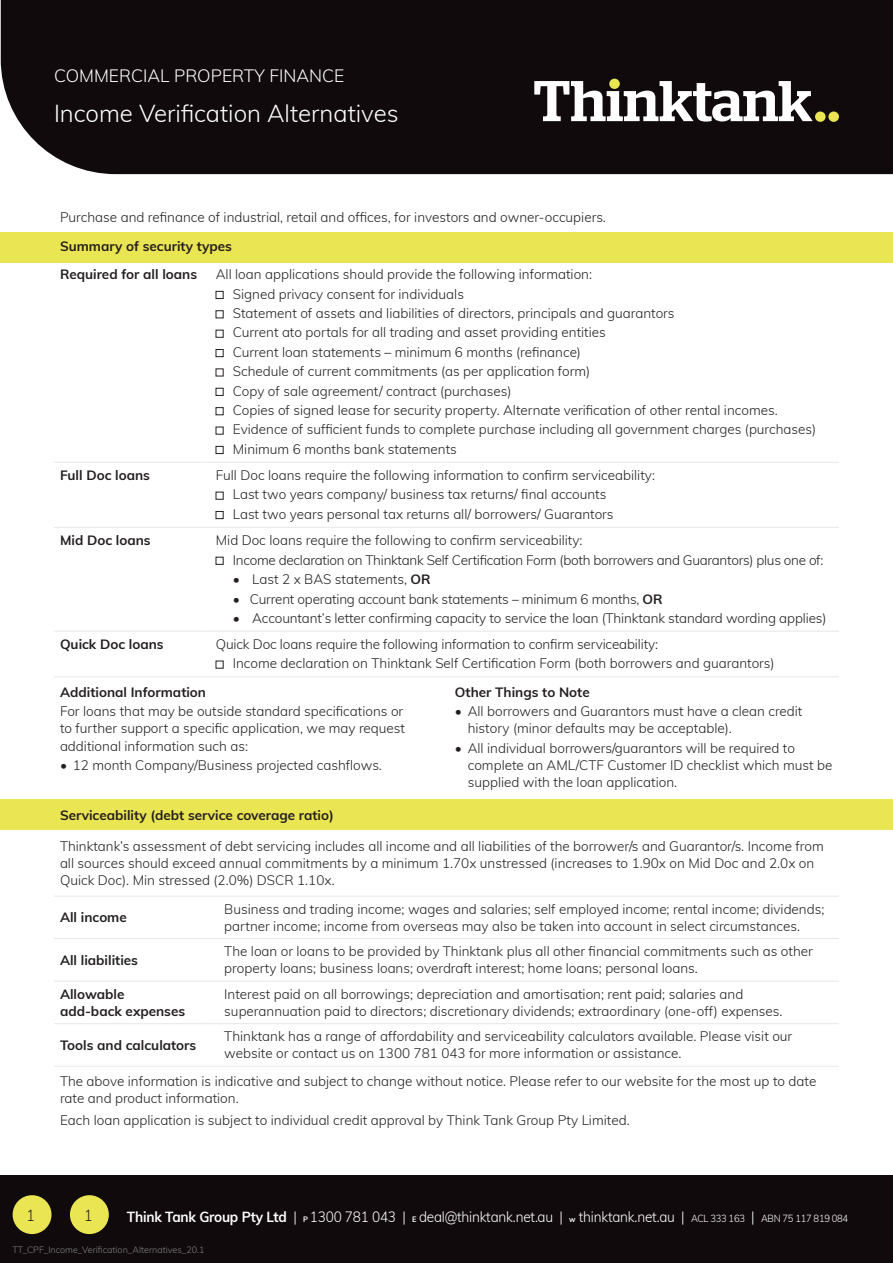
<style>
.page{position:relative;width:893px;height:1263px;background:#fff}
.page>*{position:absolute;margin:0;border:0;box-sizing:border-box;transform-origin:0 0}
.t1{font:300 24px "Muli";color:#fff}
.t2{font:300 17.55px "Muli";color:#fff}
.t3{font:300 15.75px "Muli";color:#231f20;scale:.9 1}
.t4{font:300 14.7px "Muli";letter-spacing:-.015em;color:#fff;scale:.93 1}
.t5{font:300 13.5px/19.4px "Muli";color:#231f20}
.t6{font:700 13.5px/28px "Muli";color:#231f20}
.t7{font:300 13.5px/19.4px "Muli";letter-spacing:-.02em;color:#231f20}
.t8{font:300 9px "Muli";color:#808285}
.s1{font-weight:700}
.s2{font-weight:700;font-size:7.8px}
.s3{font-size:10.2px}
</style>
<div class="page">
<div style="left:0;top:799px;width:893px;height:31px;background:#eae552"></div>
<div style="left:0;top:232px;width:893px;height:30px;background:#eae552"></div>
<div style="left:0;top:1175px;width:893px;height:88px;background:#110a0c"></div>
<div style="left:70px;top:1195px;width:39px;height:39px;background:#eae552;border-radius:50%"></div>
<div style="left:13px;top:1195px;width:39px;height:39px;background:#eae552;border-radius:50%"></div>
<hr style="left:54px;top:462px;width:153px;height:1px;background:#e6e7e9">
<hr style="left:207px;top:462px;width:239px;height:1px;background:#e6e7e9">
<hr style="left:446px;top:462px;width:393px;height:1px;background:#e6e7e9">
<hr style="left:54px;top:527px;width:153px;height:1px;background:#e6e7e9">
<hr style="left:207px;top:527px;width:239px;height:1px;background:#e6e7e9">
<hr style="left:446px;top:527px;width:393px;height:1px;background:#e6e7e9">
<hr style="left:54px;top:631px;width:153px;height:1px;background:#e6e7e9">
<hr style="left:207px;top:631px;width:239px;height:1px;background:#e6e7e9">
<hr style="left:446px;top:631px;width:393px;height:1px;background:#e6e7e9">
<hr style="left:54px;top:677px;width:153px;height:1px;background:#e6e7e9">
<hr style="left:207px;top:677px;width:239px;height:1px;background:#e6e7e9">
<hr style="left:446px;top:677px;width:393px;height:1px;background:#e6e7e9">
<hr style="left:54px;top:896px;width:153px;height:1px;background:#e6e7e9">
<hr style="left:207px;top:896px;width:239px;height:1px;background:#e6e7e9">
<hr style="left:446px;top:896px;width:393px;height:1px;background:#e6e7e9">
<hr style="left:54px;top:938px;width:153px;height:1px;background:#e6e7e9">
<hr style="left:207px;top:938px;width:239px;height:1px;background:#e6e7e9">
<hr style="left:446px;top:938px;width:393px;height:1px;background:#e6e7e9">
<hr style="left:54px;top:981px;width:153px;height:1px;background:#e6e7e9">
<hr style="left:207px;top:981px;width:239px;height:1px;background:#e6e7e9">
<hr style="left:446px;top:981px;width:393px;height:1px;background:#e6e7e9">
<hr style="left:54px;top:1023px;width:153px;height:1px;background:#e6e7e9">
<hr style="left:207px;top:1023px;width:239px;height:1px;background:#e6e7e9">
<hr style="left:446px;top:1023px;width:393px;height:1px;background:#e6e7e9">
<hr style="left:54px;top:1066px;width:153px;height:1px;background:#e6e7e9">
<hr style="left:207px;top:1066px;width:239px;height:1px;background:#e6e7e9">
<hr style="left:446px;top:1066px;width:393px;height:1px;background:#e6e7e9">
<div style="left:216px;top:291px;width:7px;height:8px;border:1px solid #231f20"></div>
<div style="left:216px;top:349px;width:7px;height:8px;border:1px solid #231f20"></div>
<div style="left:216px;top:388px;width:7px;height:8px;border:1px solid #231f20"></div>
<div style="left:216px;top:407px;width:7px;height:8px;border:1px solid #231f20"></div>
<div style="left:216px;top:446px;width:7px;height:8px;border:1px solid #231f20"></div>
<div style="left:216px;top:511px;width:7px;height:8px;border:1px solid #231f20"></div>
<div style="left:1px;top:0;width:892px;height:174px;background:#110a0c"></div>
<svg style="left:534px;top:81px;width:279px;height:41px"></svg>
<div style="left:815px;top:112px;width:11px;height:10px;background:#eae552;border-radius:50%"></div>
<div style="left:828px;top:112px;width:11px;height:10px;background:#eae552;border-radius:50%"></div>
<div style="left:609px;top:79px;width:11px;height:10px;background:#eae552;border-radius:50%"></div>
<p class="t2" style="left:54px;top:63px;width:292px">COMMERCIAL PROPERTY FINANCE</p>
<h1 class="t1" style="left:54px;top:96px;width:346px">Income Verification Alternatives</h1>
<p class="t5" style="left:60px;top:206px;width:547px">Purchase and refinance of industrial, retail and offices, for investors and owner-occupiers.</p>
<p class="t6" style="left:60px;top:232px;width:173px">Summary of security types<br>Required for all loans</p>
<p class="t5" style="left:233px;top:264px;width:585px;text-indent:-17px">All loan applications should provide the following information:<br>Signed privacy consent for individuals<br>Statement of assets and liabilities of directors, principals and guarantors<br>Current ato portals for all trading and asset providing entities<br>Current loan statements – minimum 6 months (refinance)<br>Schedule of current commitments (as per application form)<br>Copy of sale agreement/ contract (purchases)<br>Copies of signed lease for security property. Alternate verification of other rental incomes.<br>Evidence of sufficient funds to complete purchase including all government charges (purchases)<br>Minimum 6 months bank statements</p>
<p class="t6" style="left:60px;top:460px;width:91px">Full Doc loans</p>
<p class="t5" style="left:233px;top:465px;width:424px;text-indent:-17px">Full Doc loans require the following information to confirm serviceability:<br>Last two years company/ business tax returns/ final accounts<br>Last two years personal tax returns all/ borrowers/ Guarantors</p>
<p class="t6" style="left:60px;top:526px;width:92px">Mid Doc loans</p>
<p class="t7" style="left:233px;top:530px;width:592px;text-indent:-17px">Mid Doc loans require the following to confirm serviceability:<br>Income declaration on Thinktank Self Certification Form (both borrowers and Guarantors) plus one of:</p>
<p class="t5" style="left:233px;top:569px;width:199px">• Last 2 x BAS statements, <span class="s1">OR</span></p>
<p class="t5" style="left:233px;top:589px;width:431px">• Current operating account bank statements – minimum 6 months, <span class="s1">OR</span></p>
<p class="t5" style="left:233px;top:608px;width:595px">• Accountant’s letter confirming capacity to service the loan (Thinktank standard wording applies)</p>
<p class="t6" style="left:60px;top:629px;width:105px">Quick Doc loans</p>
<p class="t5" style="left:233px;top:634px;width:543px;text-indent:-17px">Quick Doc loans require the following information to confirm serviceability:<br>Income declaration on Thinktank Self Certification Form (both borrowers and guarantors)</p>
<p class="t6" style="left:60px;top:677px;width:148px">Additional Information</p>
<p class="t5" style="left:60px;top:702px;width:347px;line-height:17.2px">For loans that may be outside standard specifications or to further support a specific application, we may request additional information such as:</p>
<p class="t5" style="left:60px;top:755px;width:323px">• 12 month Company/Business projected cashflows.</p>
<p class="t6" style="left:455px;top:677px;width:136px">Other Things to Note</p>
<p class="t5" style="left:468px;top:702px;width:336px;line-height:17.2px;text-indent:-13px">• All borrowers and Guarantors must have a clean credit history (minor defaults may be acceptable).</p>
<p class="t5" style="left:468px;top:739px;width:366px;line-height:17.2px;text-indent:-13px">• All individual borrowers/guarantors will be required to complete an AML/CTF Customer ID checklist which must be supplied with the loan application.</p>
<p class="t6" style="left:60px;top:800px;width:275px">Serviceability (debt service coverage ratio)</p>
<p class="t5" style="left:60px;top:836px;width:765px;line-height:17.2px">Thinktank’s assessment of debt servicing includes all income and all liabilities of the borrower/s and Guarantor/s. Income from all sources should exceed annual commitments by a minimum 1.70x unstressed (increases to 1.90x on Mid Doc and 2.0x on<br>Quick Doc). Min stressed (2.0%) DSCR 1.10x.</p>
<p class="t6" style="left:60px;top:902px;width:68px">All income</p>
<p class="t5" style="left:224px;top:899px;width:602px;line-height:17.2px">Business and trading income; wages and salaries; self employed income; rental income; dividends; partner income; income from overseas may also be taken into account in select circumstances.</p>
<p class="t6" style="left:60px;top:945px;width:80px">All liabilities</p>
<p class="t5" style="left:224px;top:942px;width:590px;line-height:17.2px">The loan or loans to be provided by Thinktank plus all other financial commitments such as other property loans; business loans; overdraft interest; home loans; personal loans.</p>
<p class="t6" style="left:60px;top:984px;width:127px;line-height:17.2px">Allowable add-back expenses</p>
<p class="t5" style="left:224px;top:984px;width:560px;line-height:17.2px">Interest paid on all borrowings; depreciation and amortisation; rent paid; salaries and superannuation paid to directors; discretionary dividends; extraordinary (one-off) expenses.</p>
<p class="t6" style="left:60px;top:1030px;width:138px">Tools and calculators</p>
<p class="t5" style="left:224px;top:1027px;width:569px;line-height:17.2px">Thinktank has a range of affordability and serviceability calculators available. Please visit our website or contact us on 1300 781 043 for more information or assistance.</p>
<p class="t5" style="left:60px;top:1072px;width:758px;line-height:17.2px">The above information is indicative and subject to change without notice. Please refer to our website for the most up to date rate and product information.</p>
<p class="t5" style="left:60px;top:1110px;width:571px">Each loan application is subject to individual credit approval by Think Tank Group Pty Limited.</p>
<p class="t3" style="left:27px;top:1204px;width:11px">1</p>
<p class="t3" style="left:84px;top:1204px;width:11px">1</p>
<p class="t8" style="left:13px;top:1243px;width:193px">TT_CPF_Income_Verification_Alternatives_20.1</p>
<p class="t4" style="left:127px;top:1206px;width:777px"><span class="s1">Think Tank Group Pty Ltd</span> | <span class="s2">P</span> 1300 781 043 | <span class="s2">E</span> deal@thinktank.net.au | <span class="s2">w</span> thinktank.net.au | <span class="s3">ACL 333 163</span> | <span class="s3">ABN 75 117 819 084</span></p>
</div>
